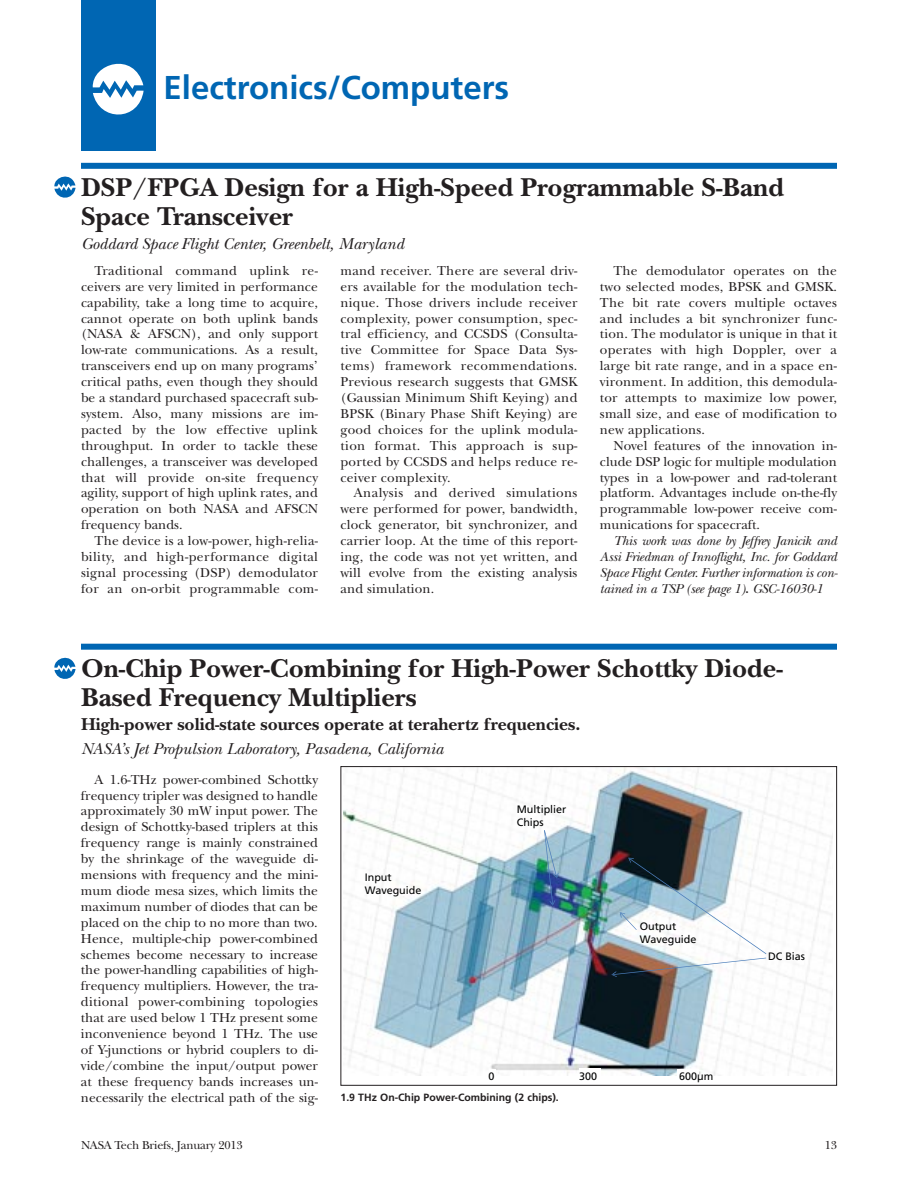
<style>
.page{position:relative;width:918px;height:1188px;background:#fff}
.page>*{position:absolute;margin:0;border:0;box-sizing:border-box;transform-origin:0 0}
.t1{font:700 33px "Frutiger";color:#0066b3}
.t2{font:700 27px/29.4px "New Baskerville";color:#231f20}
.t3{font:700 18px "New Baskerville";color:#231f20}
.t4{font:italic 16.5px "New Baskerville";color:#231f20}
.t5{font:13.5px/15.9px "New Baskerville";letter-spacing:.01em;color:#231f20;text-align:justify}
.t6{font:italic 13.5px/15.9px "New Baskerville";letter-spacing:-.015em;color:#231f20;text-align:justify}
.t7{font:12px "New Baskerville";letter-spacing:-.015em;color:#231f20}
.t8{font:10.8px/12.9px "Frutiger";color:#020303}
.t9{font:700 10.5px "Frutiger";color:#231f20}
.s1{font-weight:700}
</style>
<div class="page">
<div style="left:81px;top:0;width:75px;height:151px;background:#0066b3"></div>
<svg style="left:93px;top:64px;width:51px;height:51px"></svg>
<div style="left:81px;top:163px;width:756px;height:6px;background:#0066b3"></div>
<svg style="left:54px;top:177px;width:22px;height:21px"></svg>
<div style="left:81px;top:644px;width:756px;height:6px;background:#0066b3"></div>
<svg style="left:54px;top:658px;width:22px;height:21px"></svg>
<svg style="left:343px;top:768px;width:490px;height:308px"></svg>
<div style="left:677px;top:1069px;width:22px;height:8px;background:#fff"></div>
<div style="left:489px;top:1069px;width:7px;height:7px;background:#fff"></div>
<div style="left:579px;top:1068px;width:22px;height:9px;background:#fff"></div>
<div style="left:340px;top:766px;width:497px;height:320px;border:1px solid #231f20"></div>
<h1 class="t1" style="left:164px;top:74px;width:347px">Electronics/Computers</h1>
<h2 class="t2" style="left:81px;top:176px;width:705px">DSP/FPGA Design for a High-Speed Programmable S-Band<br>Space Transceiver</h2>
<p class="t4" style="left:81px;top:238px;width:325px">Goddard Space Flight Center, Greenbelt, Maryland</p>
<p class="t5" style="left:81px;top:264px;width:239px;text-indent:14px">Traditional command uplink re&shy;ceivers are very limited in performance capability, take a long time to acquire, cannot operate on both uplink bands (NASA &amp; AFSCN), and only support low-rate communications. As a result, transceivers end up on many programs’ critical paths, even though they should be a standard purchased spacecraft sub&shy;system. Also, many missions are im&shy;pacted by the low effective uplink throughput. In order to tackle these challenges, a transceiver was developed that will provide on-site frequency agility, support of high uplink rates, and operation on both NASA and AFSCN frequency bands.</p>
<p class="t5" style="left:81px;top:534px;width:239px;text-indent:14px">The device is a low-power, high-relia&shy;bility, and high-performance digital signal processing (DSP) demodulator for an on-orbit programmable com-</p>
<p class="t5" style="left:340px;top:264px;width:239px">mand receiver. There are several driv&shy;ers available for the modulation tech&shy;nique. Those drivers include receiver complexity, power consumption, spec&shy;tral efficiency, and CCSDS (Consulta&shy;tive Com mittee for Space Data Sys&shy;tems) framework recommendations.<br>Previous re search suggests that GMSK (Gaussian Minimum Shift Keying) and BPSK (Binary Phase Shift Keying) are good choices for the uplink modula&shy;tion format. This approach is sup&shy;ported by CCSDS and helps reduce re&shy;ceiver complexity.</p>
<p class="t5" style="left:340px;top:487px;width:239px;text-indent:14px">Analysis and derived simulations were performed for power, bandwidth, clock generator, bit synchronizer, and carrier loop. At the time of this report&shy;ing, the code was not yet written, and will evolve from the existing analysis and simulation.</p>
<p class="t5" style="left:600px;top:264px;width:239px;text-indent:14px">The demodulator operates on the two selected modes, BPSK and GMSK.<br>The bit rate covers multiple octaves and includes a bit synchronizer func&shy;tion. The modulator is unique in that it operates with high Doppler, over a large bit rate range, and in a space en&shy;vironment. In addition, this demodula&shy;tor attempts to maximize low power, small size, and ease of modification to new applications.</p>
<p class="t5" style="left:600px;top:439px;width:239px;text-indent:14px">Novel features of the innovation in&shy;clude DSP logic for multiple modulation types in a low-power and rad-tolerant platform. Advantages include on-the-fly programmable low-power receive com&shy;munications for spacecraft.</p>
<p class="t6" style="left:600px;top:534px;width:239px;text-indent:14px">This work was done by Jeffrey Janicik and Assi Friedman of Innoflight, Inc. for Goddard Space Flight Center. Further information is con&shy;tained in a TSP (see page 1)<span class="s1">.</span> GSC-16030-1</p>
<h2 class="t2" style="left:81px;top:657px;width:703px">On-Chip Power-Combining for High-Power Schottky Diode-<br>Based Frequency Multipliers</h2>
<h3 class="t3" style="left:81px;top:718px;width:501px">High-power solid-state sources operate at terahertz frequencies.</h3>
<p class="t4" style="left:81px;top:743px;width:364px">NASA’s Jet Propulsion Laboratory, Pasadena, California</p>
<p class="t5" style="left:81px;top:773px;width:239px;text-indent:14px">A 1.6-THz power-combined Schottky frequency tripler was designed to handle approximately 30 mW input power. The design of Schottky-based triplers at this frequency range is mainly constrained by the shrinkage of the waveguide di&shy;mensions with frequency and the mini&shy;mum diode mesa sizes, which limits the maximum number of diodes that can be placed on the chip to no more than two.<br>Hence, multiple-chip power-combined schemes become necessary to increase the power-handling capabilities of high&shy;frequency multipliers. However, the tra&shy;ditional power-combining topologies that are used below 1 THz present some inconvenience beyond 1 THz. The use of Y-junctions or hybrid couplers to di&shy;vide/combine the input/output power at these frequency bands increases un&shy;necessarily the electrical path of the sig-</p>
<p class="t8" style="left:365px;top:872px;width:58px">Input<br>Waveguide</p>
<p class="t8" style="left:517px;top:804px;width:51px">Multiplier<br>Chips</p>
<p class="t8" style="left:640px;top:921px;width:58px">Output<br>Waveguide</p>
<p class="t8" style="left:489px;top:1070px;width:7px">0</p>
<p class="t8" style="left:579px;top:1070px;width:19px">300</p>
<p class="t8" style="left:679px;top:1070px;width:36px">600µm</p>
<p class="t9" style="left:340px;top:1093px;width:220px">1.9 THz On-Chip Power-Combining (2 chips).</p>
<p class="t8" style="left:768px;top:951px;width:39px">DC Bias</p>
<p class="t7" style="left:81px;top:1141px;width:163px">NASA Tech Briefs, January 2013</p>
<p class="t7" style="left:825px;top:1141px;width:14px">13</p>
</div>
